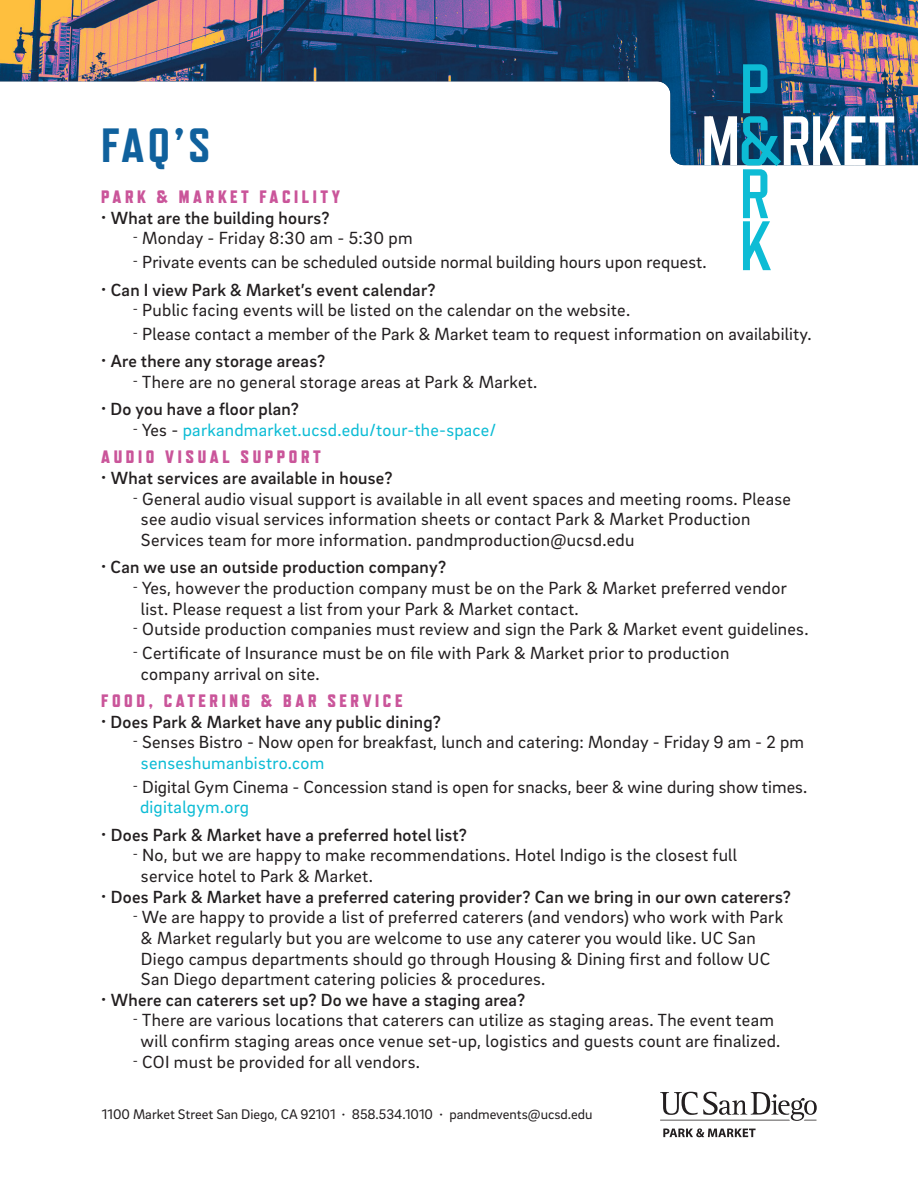
<style>
.page{position:relative;width:918px;height:1188px;background:#fff}
.page>*{position:absolute;margin:0;border:0;box-sizing:border-box;transform-origin:0 0}
.t1{font:800 48px "Refrigerator Deluxe";color:#10619d}
.t2{font:18px/20.7px "Brix Sans";letter-spacing:.015em;color:#231f20}
.t3{font:500 18px "Brix Sans";letter-spacing:.015em;color:#231f20}
.t4{font:800 18px "Refrigerator Deluxe";letter-spacing:.2em;color:#ca559a}
.t5{font:18px "Brix Sans";letter-spacing:.015em;color:#0dbcd5}
.t6{font:14.25px "Brix Sans";color:#231f20}
.s1{color:#231f20}
.s2{color:#0dbcd5}
.s3{font-size:9px}
</style>
<div class="page">
<img style="left:0;top:0;width:918px;height:165px">
<svg style="left:704px;top:64px;width:190px;height:206px"></svg>
<svg style="left:660px;top:1092px;width:157px;height:29px"></svg>
<svg style="left:663px;top:1128px;width:93px;height:9px"></svg>
<p class="t1" style="left:101px;top:118px;width:111px">FAQ’S</p>
<p class="t4" style="left:101px;top:186px;width:240px">PARK &amp; MARKET FACILITY</p>
<p class="t3" style="left:101px;top:206px;width:230px"><sup>•</sup> What are the building hours?</p>
<p class="t2" style="left:133px;top:227px;width:281px"><sup>-</sup> Monday - Friday 8:30 am - 5:30 pm</p>
<p class="t2" style="left:133px;top:251px;width:575px"><sup>-</sup> Private events can be scheduled outside normal building hours upon request.</p>
<p class="t3" style="left:101px;top:278px;width:336px"><sup>•</sup> Can I view Park &amp; Market’s event calendar?</p>
<p class="t2" style="left:133px;top:299px;width:499px"><sup>-</sup> Public facing events will be listed on the calendar on the website.</p>
<p class="t2" style="left:133px;top:323px;width:680px"><sup>-</sup> Please contact a member of the Park &amp; Market team to request information on availability.</p>
<p class="t3" style="left:101px;top:350px;width:226px"><sup>•</sup> Are there any storage areas?</p>
<p class="t2" style="left:133px;top:371px;width:406px"><sup>-</sup> There are no general storage areas at Park &amp; Market.</p>
<p class="t3" style="left:101px;top:398px;width:199px"><sup>•</sup> Do you have a floor plan?</p>
<p class="t5" style="left:133px;top:418px;width:365px"><sup>-</sup> <span class="s1">Yes -</span> parkandmarket.ucsd.edu/tour-the-space/</p>
<p class="t4" style="left:101px;top:446px;width:221px">AUDIO VISUAL SUPPORT</p>
<p class="t3" style="left:101px;top:466px;width:293px"><sup>•</sup> What services are available in house?</p>
<p class="t2" style="left:141px;top:488px;width:651px;text-indent:-8px"><sup>-</sup> General audio visual support is available in all event spaces and meeting rooms. Please see audio visual services information sheets or contact Park &amp; Market Production<br>Services team for more information. pandmproduction@ucsd.edu</p>
<p class="t3" style="left:101px;top:556px;width:346px"><sup>•</sup> Can we use an outside production company?</p>
<p class="t2" style="left:141px;top:577px;width:647px;text-indent:-8px"><sup>-</sup> Yes, however the production company must be on the Park &amp; Market preferred vendor list. Please request a list from your Park &amp; Market contact.</p>
<p class="t2" style="left:133px;top:618px;width:677px"><sup>-</sup> Outside production companies must review and sign the Park &amp; Market event guidelines.</p>
<p class="t2" style="left:141px;top:642px;width:590px;text-indent:-8px"><sup>-</sup> Certificate of Insurance must be on file with Park &amp; Market prior to production company arrival on site.</p>
<p class="t4" style="left:101px;top:690px;width:303px">FOOD, CATERING &amp; BAR SERVICE</p>
<p class="t3" style="left:101px;top:710px;width:341px"><sup>•</sup> Does Park &amp; Market have any public dining?</p>
<p class="t2" style="left:141px;top:731px;width:665px;text-indent:-8px"><sup>-</sup> Senses Bistro - Now open for breakfast, lunch and catering: Monday - Friday 9 am - 2 pm <span class="s2">senseshumanbistro.com</span></p>
<p class="t2" style="left:140px;top:776px;width:669px;text-indent:-8px"><sup>-</sup> Digital Gym Cinema - Concession stand is open for snacks, beer &amp; wine during show times. <span class="s2">digitalgym.org</span></p>
<p class="t3" style="left:101px;top:823px;width:367px"><sup>•</sup> Does Park &amp; Market have a preferred hotel list?</p>
<p class="t2" style="left:141px;top:844px;width:597px;text-indent:-8px"><sup>-</sup> No, but we are happy to make recommendations. Hotel Indigo is the closest full service hotel to Park &amp; Market.</p>
<p class="t3" style="left:101px;top:885px;width:691px"><sup>•</sup> Does Park &amp; Market have a preferred catering provider? Can we bring in our own caterers?</p>
<p class="t2" style="left:141px;top:906px;width:644px;text-indent:-8px"><sup>-</sup> We are happy to provide a list of preferred caterers (and vendors) who work with Park &amp; Market regularly but you are welcome to use any caterer you would like. UC San Diego campus departments should go through Housing &amp; Dining first and follow UC San Diego department catering policies &amp; procedures.</p>
<p class="t3" style="left:101px;top:988px;width:425px"><sup>•</sup> Where can caterers set up? Do we have a staging area?</p>
<p class="t2" style="left:133px;top:1009px;width:649px;text-align:center"><sup>-</sup> There are various locations that caterers can utilize as staging areas. The event team will confirm staging areas once venue set-up, logistics and guests count are finalized.</p>
<p class="t2" style="left:133px;top:1051px;width:289px"><sup>-</sup> COI must be provided for all vendors.</p>
<p class="t6" style="left:102px;top:1105px;width:492px">1100 Market Street San Diego, CA 92101 <span class="s3">•</span> 858.534.1010 <span class="s3">•</span> pandmevents@ucsd.edu</p>
</div>
